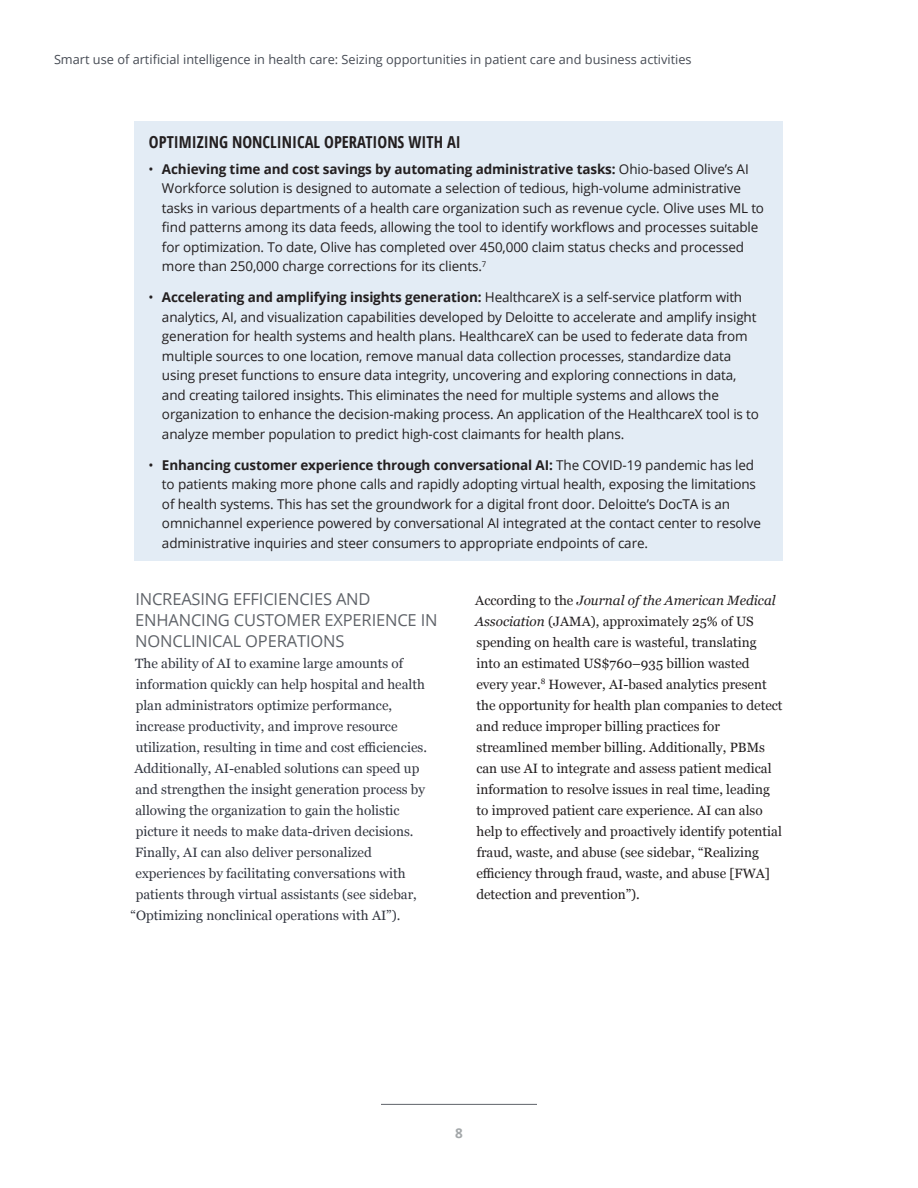
<style>
.page{position:relative;width:918px;height:1188px;background:#fff}
.page>*{position:absolute;margin:0;border:0;box-sizing:border-box;transform-origin:0 0}
.heading3{font:16.5px/21px "Open Sans";letter-spacing:-.01em;color:#5f6369}
.sidebar-h1{font:700 16.5px "Open Sans Condensed";color:#231f20}
.t1{font:13.5px/19.5px "Open Sans";letter-spacing:-.01em;color:#231f20}
.body-copy{font:13.5px/21px "Georgia";color:#231f20}
.body-copy-2{font:13.5px "Georgia";color:#323640}
.t2{font:700 13.5px "Open Sans";color:#a3a7a9}
.t3{font:12.75px "Open Sans";color:#464b54}
.s1{font-weight:700}
.s2{font-style:italic}
</style>
<div class="page">
<hr style="left:381px;top:1104px;width:156px;height:1px;background:#5f6369">
<div style="left:135px;top:122px;width:648px;height:439px;background:#e3ecf5"></div>
<p class="t3" style="left:54px;top:50px;width:639px">Smart use of artificial intelligence in health care: Seizing opportunities in patient care and business activities</p>
<p class="sidebar-h1" style="left:149px;top:130px;width:313px">OPTIMIZING NONCLINICAL OPERATIONS WITH AI</p>
<p class="t1" style="left:162px;top:159px;width:604px;text-indent:-14px">• <span class="s1">Achieving time and cost savings by automating administrative tasks:</span> Ohio-based Olive’s AI Workforce solution is designed to automate a selection of tedious, high-volume administrative tasks in various departments of a health care organization such as revenue cycle. Olive uses ML to find patterns among its data feeds, allowing the tool to identify workflows and processes suitable for optimization. To date, Olive has completed over 450,000 claim status checks and processed more than 250,000 charge corrections for its clients.<sup>7</sup></p>
<p class="t1" style="left:162px;top:287px;width:599px;text-indent:-14px">• <span class="s1">Accelerating and amplifying insights generation:</span> HealthcareX is a self-service platform with analytics, AI, and visualization capabilities developed by Deloitte to accelerate and amplify insight generation for health systems and health plans. HealthcareX can be used to federate data from multiple sources to one location, remove manual data collection processes, standardize data using preset functions to ensure data integrity, uncovering and exploring connections in data, and creating tailored insights. This eliminates the need for multiple systems and allows the organization to enhance the decision-making process. An application of the HealthcareX tool is to analyze member population to predict high-cost claimants for health plans.</p>
<p class="t1" style="left:162px;top:455px;width:601px;text-indent:-14px">• <span class="s1">Enhancing customer experience through conversational AI:</span> The COVID-19 pandemic has led to patients making more phone calls and rapidly adopting virtual health, exposing the limitations of health systems. This has set the groundwork for a digital front door. Deloitte’s DocTA is an omnichannel experience powered by conversational AI integrated at the contact center to resolve administrative inquiries and steer consumers to appropriate endpoints of care.</p>
<p class="heading3" style="left:135px;top:588px;width:304px">INCREASING EFFICIENCIES AND<br>ENHANCING CUSTOMER EXPERIENCE IN<br>NONCLINICAL OPERATIONS</p>
<p class="body-copy-2" style="left:135px;top:653px;width:270px">The ability of AI to examine large amounts of</p>
<p class="body-copy-2" style="left:136px;top:674px;width:291px">information quickly can help hospital and health</p>
<p class="body-copy-2" style="left:136px;top:695px;width:258px">plan administrators optimize performance,</p>
<p class="body-copy-2" style="left:136px;top:716px;width:263px">increase productivity, and improve resource</p>
<p class="body-copy-2" style="left:136px;top:737px;width:293px">utilization, resulting in time and cost efficiencies.</p>
<p class="body-copy-2" style="left:134px;top:758px;width:286px">Additionally, AI-enabled solutions can speed up</p>
<p class="body-copy-2" style="left:135px;top:779px;width:291px">and strengthen the insight generation process by</p>
<p class="body-copy-2" style="left:135px;top:800px;width:266px">allowing the organization to gain the holistic</p>
<p class="body-copy-2" style="left:136px;top:821px;width:279px">picture it needs to make data-driven decisions.</p>
<p class="body-copy-2" style="left:135px;top:842px;width:238px">Finally, AI can also deliver personalized</p>
<p class="body-copy-2" style="left:136px;top:863px;width:272px">experiences by facilitating conversations with</p>
<p class="body-copy-2" style="left:136px;top:884px;width:283px">patients through virtual assistants (see sidebar,</p>
<p class="body-copy-2" style="left:131px;top:905px;width:271px">“Optimizing nonclinical operations with AI”).</p>
<p class="body-copy" style="left:475px;top:589px;width:309px">According to the <span class="s2">Journal of the American Medical Association</span> (JAMA), approximately 25% of US spending on health care is wasteful, translating<br>into an estimated US$760–935 billion wasted every year.<sup>8</sup> However, AI-based analytics present the opportunity for health plan companies to detect and reduce improper billing practices for streamlined member billing. Additionally, PBMs can use AI to integrate and assess patient medical information to resolve issues in real time, leading to improved patient care experience. AI can also help to effectively and proactively identify potential fraud, waste, and abuse (see sidebar, “Realizing efficiency through fraud, waste, and abuse [FWA] detection and prevention”).</p>
<p class="t2" style="left:455px;top:1123px;width:9px">8</p>
</div>
